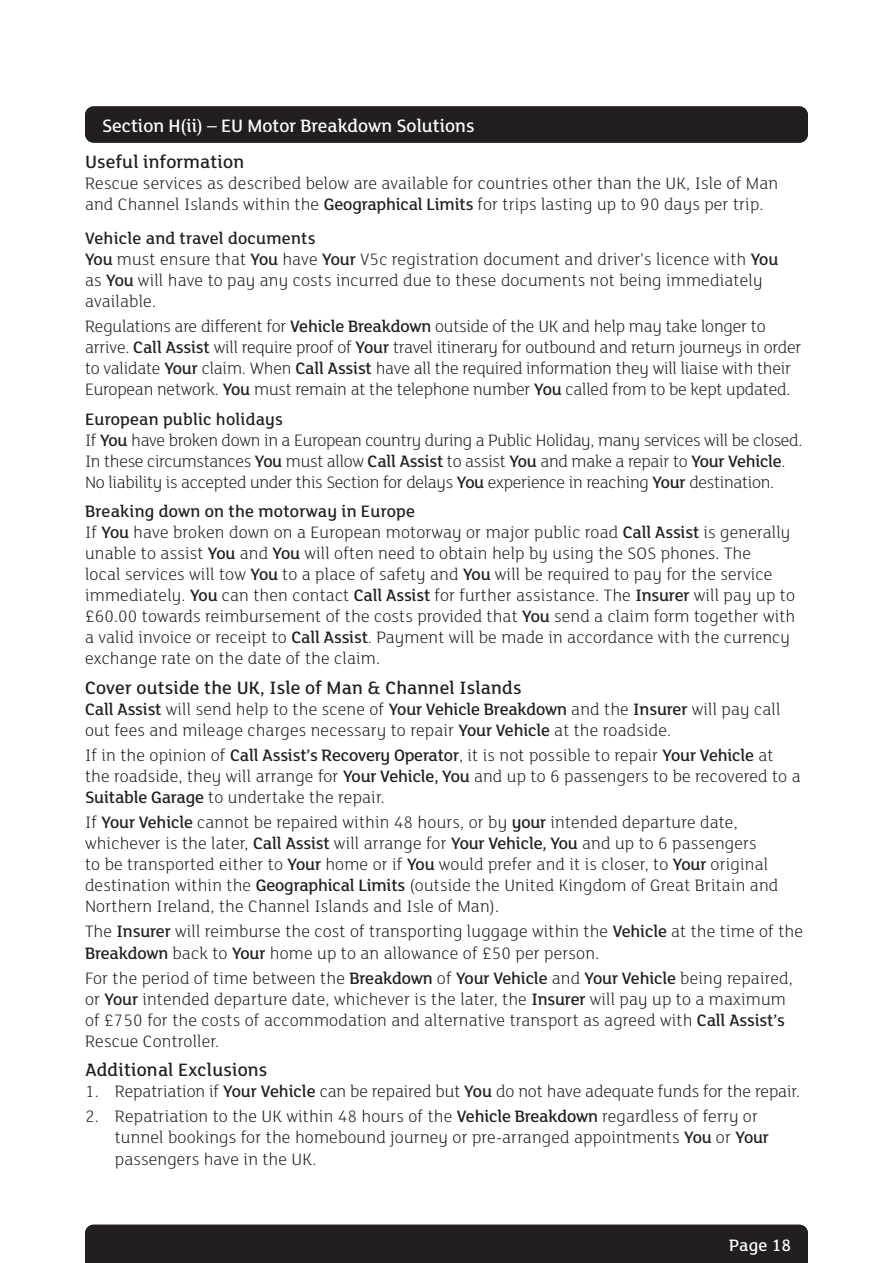
<style>
.page{position:relative;width:893px;height:1263px;background:#fff}
.page>*{position:absolute;margin:0;border:0;box-sizing:border-box;transform-origin:0 0}
.t1{font:500 21px "FS Lola";letter-spacing:.01em;color:#fff}
.t2{font:500 19.5px "FS Lola";letter-spacing:.01em;color:#231f20}
.t3{font:500 19.5px "FS Lola";color:#fff}
.t4{font:300 18px/21px "FS Lola";letter-spacing:.01em;color:#231f20}
.t5{font:300 18px/21px "FS Lola";letter-spacing:-.01em;color:#231f20}
.t6{font:300 18px/21px "FS Lola";letter-spacing:-.015em;color:#231f20}
.t7{font:500 18px "FS Lola";letter-spacing:.01em;color:#fff}
.s1{font-weight:500}
</style>
<div class="page">
<svg style="left:85px;top:106px;width:723px;height:36px"></svg>
<div style="left:85px;top:1225px;width:723px;height:38px;background:#231f20"></div>
<div style="left:85px;top:107px;width:723px;height:36px;background:#231f20;border-radius:9px"></div>
<p class="t3" style="left:102px;top:113px;width:374px">Section H(ii) – EU Motor Breakdown Solutions</p>
<p class="t2" style="left:85px;top:149px;width:161px">Useful information</p>
<p class="t4" style="left:85px;top:172px;width:694px">Rescue services as described below are available for countries other than the UK, Isle of Man and Channel Islands within the <span class="s1">Geographical Limits</span> for trips lasting up to 90 days per trip.</p>
<p class="t4" style="left:85px;top:227px;width:695px"><span class="s1">Vehicle and travel documents<br>You</span> must ensure that <span class="s1">You</span> have <span class="s1">Your</span> V5c registration document and driver’s licence with <span class="s1">You </span>as <span class="s1">You</span> will have to pay any costs incurred due to these documents not being immediately available.</p>
<p class="t5" style="left:85px;top:315px;width:718px">Regulations are different for <span class="s1">Vehicle Breakdown</span> outside of the UK and help may take longer to arrive. <span class="s1">Call Assist</span> will require proof of <span class="s1">Your</span> travel itinerary for outbound and return journeys in order to validate <span class="s1">Your</span> claim. When <span class="s1">Call Assist</span> have all the required information they will liaise with their European network. <span class="s1">You</span> must remain at the telephone number <span class="s1">You</span> called from to be kept updated.</p>
<p class="t6" style="left:85px;top:408px;width:719px"><span class="s1">European public holidays<br></span>If <span class="s1">You</span> have broken down in a European country during a Public Holiday, many services will be closed.<br>In these circumstances <span class="s1">You</span> must allow <span class="s1">Call Assist</span> to assist <span class="s1">You</span> and make a repair to <span class="s1">Your Vehicle</span>.<br>No liability is accepted under this Section for delays <span class="s1">You</span> experience in reaching <span class="s1">Your</span> destination.</p>
<p class="t4" style="left:85px;top:500px;width:712px"><span class="s1">Breaking down on the motorway in Europe<br></span>If <span class="s1">You</span> have broken down on a European motorway or major public road <span class="s1">Call Assist</span> is generally unable to assist <span class="s1">You</span> and <span class="s1">You</span> will often need to obtain help by using the SOS phones. The<br>local services will tow <span class="s1">You</span> to a place of safety and <span class="s1">You</span> will be required to pay for the service immediately. <span class="s1">You</span> can then contact <span class="s1">Call Assist</span> for further assistance. The <span class="s1">Insurer</span> will pay up to £60.00 towards reimbursement of the costs provided that <span class="s1">You</span> send a claim form together with a valid invoice or receipt to <span class="s1">Call Assist</span>. Payment will be made in accordance with the currency exchange rate on the date of the claim.</p>
<p class="t2" style="left:85px;top:675px;width:438px">Cover outside the UK, Isle of Man &amp; Channel Islands</p>
<p class="t4" style="left:85px;top:698px;width:697px"><span class="s1">Call Assist</span> will send help to the scene of <span class="s1">Your Vehicle Breakdown</span> and the <span class="s1">Insurer</span> will pay call out fees and mileage charges necessary to repair <span class="s1">Your Vehicle</span> at the roadside.</p>
<p class="t4" style="left:85px;top:744px;width:717px">If in the opinion of <span class="s1">Call Assist’s Recovery Operator</span>, it is not possible to repair <span class="s1">Your Vehicle</span> at the roadside, they will arrange for <span class="s1">Your Vehicle, You</span> and up to 6 passengers to be recovered to a<br><span class="s1">Suitable Garage</span> to undertake the repair.</p>
<p class="t4" style="left:85px;top:811px;width:695px">If <span class="s1">Your Vehicle</span> cannot be repaired within 48 hours, or by <span class="s1">your</span> intended departure date, whichever is the later, <span class="s1">Call Assist</span> will arrange for <span class="s1">Your Vehicle, You</span> and up to 6 passengers<br>to be transported either to <span class="s1">Your</span> home or if <span class="s1">You</span> would prefer and it is closer, to <span class="s1">Your</span> original destination within the <span class="s1">Geographical Limits</span> (outside the United Kingdom of Great Britain and Northern Ireland, the Channel Islands and Isle of Man).</p>
<p class="t4" style="left:85px;top:920px;width:719px">The <span class="s1">Insurer</span> will reimburse the cost of transporting luggage within the <span class="s1">Vehicle</span> at the time of the<br><span class="s1">Breakdown</span> back to <span class="s1">Your</span> home up to an allowance of £50 per person.</p>
<p class="t4" style="left:85px;top:967px;width:709px">For the period of time between the <span class="s1">Breakdown</span> of <span class="s1">Your Vehicle</span> and <span class="s1">Your Vehicle</span> being repaired, or <span class="s1">Your</span> intended departure date, whichever is the later, the <span class="s1">Insurer</span> will pay up to a maximum of £750 for the costs of accommodation and alternative transport as agreed with <span class="s1">Call Assist’s </span>Rescue Controller.</p>
<p class="t2" style="left:85px;top:1057px;width:184px">Additional Exclusions</p>
<p class="t4" style="left:85px;top:1080px;width:716px">1. Repatriation if <span class="s1">Your Vehicle</span> can be repaired but <span class="s1">You</span> do not have adequate funds for the repair.</p>
<p class="t4" style="left:115px;top:1105px;width:656px;text-indent:-30px">2. Repatriation to the UK within 48 hours of the <span class="s1">Vehicle Breakdown</span> regardless of ferry or tunnel bookings for the homebound journey or pre-arranged appointments <span class="s1">You</span> or <span class="s1">Your </span>passengers have in the UK.</p>
<p class="t1" style="left:102px;top:112px;width:75px">XXXXXX</p>
<p class="t7" style="left:729px;top:1233px;width:63px">Page 18</p>
</div>
